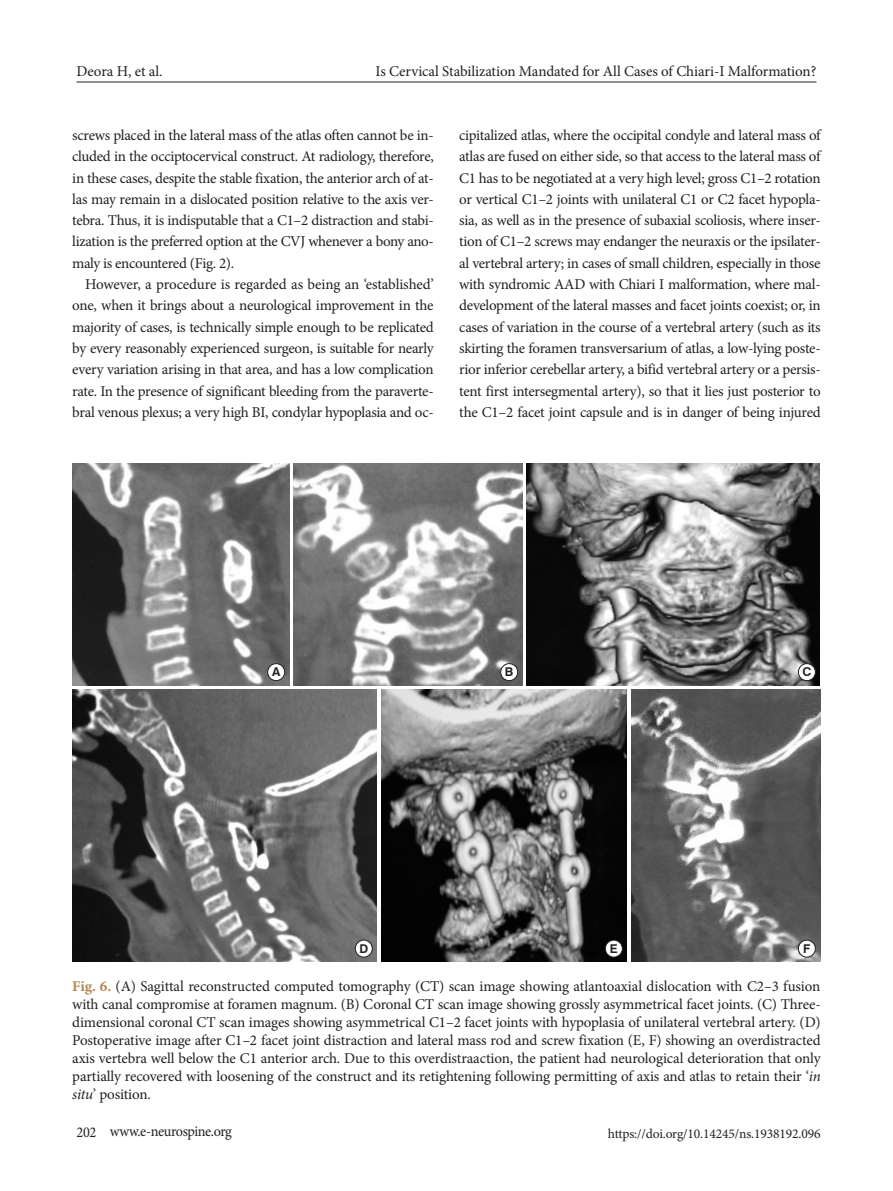
<style>
.page{position:relative;width:893px;height:1191px;background:#fff}
.page>*{position:absolute;margin:0;border:0;box-sizing:border-box;transform-origin:0 0}
.본문{font:15px/21.3px "Minion Pro";letter-spacing:-.02em;color:#231f20;text-align:justify}
.표그림캡션{font:15px/18px "Minion Pro";letter-spacing:-.01em;color:#231f20;text-align:justify}
.본문-2{font:15px "Minion Pro";letter-spacing:-.02em;color:#231f20;scale:.95 1}
.본문-3{font:15px "Minion Pro";color:#231f20}
.t1{font:13.5px "Minion Pro";letter-spacing:-.01em;color:#231f20}
.t2{font:700 12.15px "Swiss 721 BT";color:#231f20}
.s1{font-weight:700;color:#b28450}
.s2{font-style:italic}
</style>
<div class="page">
<hr style="left:77px;top:82px;width:739px;height:1px;background:#231f20">
<img style="left:631px;top:689px;width:190px;height:272px">
<img style="left:381px;top:689px;width:246px;height:272px">
<img style="left:72px;top:689px;width:305px;height:272px">
<img style="left:526px;top:464px;width:294px;height:221px">
<img style="left:293px;top:464px;width:229px;height:221px">
<img style="left:72px;top:464px;width:217px;height:221px">
<div style="left:268px;top:663px;width:17px;height:17px;background:#fff;border-radius:50%"></div>
<div style="left:267px;top:663px;width:18px;height:18px;border:1px solid #231f20;border-radius:50%"></div>
<div style="left:501px;top:663px;width:17px;height:17px;background:#fff;border-radius:50%"></div>
<div style="left:500px;top:663px;width:18px;height:18px;border:1px solid #231f20;border-radius:50%"></div>
<div style="left:798px;top:663px;width:17px;height:17px;background:#fff;border-radius:50%"></div>
<div style="left:798px;top:663px;width:18px;height:18px;border:1px solid #231f20;border-radius:50%"></div>
<div style="left:355px;top:940px;width:17px;height:17px;background:#fff;border-radius:50%"></div>
<div style="left:355px;top:940px;width:17px;height:17px;border:1px solid #231f20;border-radius:50%"></div>
<div style="left:605px;top:940px;width:17px;height:17px;background:#fff;border-radius:50%"></div>
<div style="left:605px;top:940px;width:17px;height:17px;border:1px solid #231f20;border-radius:50%"></div>
<div style="left:798px;top:940px;width:17px;height:17px;background:#fff;border-radius:50%"></div>
<div style="left:798px;top:940px;width:18px;height:17px;border:1px solid #231f20;border-radius:50%"></div>
<p class="본문-3" style="left:77px;top:61px;width:87px">Deora H, et al.</p>
<p class="본문" style="left:376px;top:61px;width:442px">Is Cervical Stabilization Mandated for All Cases of Chiari-I Malformation?</p>
<p class="본문" style="left:72px;top:125px;width:363px">screws placed in the lateral mass of the atlas often cannot be in&shy;cluded in the occiptocervical construct. At radiology, therefore, in these cases, despite the stable fixation, the anterior arch of at&shy;las may remain in a dislocated position relative to the axis ver&shy;tebra. Thus, it is indisputable that a C1–2 distraction and stabi&shy;lization is the preferred option at the CVJ whenever a bony ano&shy;maly is encountered (Fig. 2).</p>
<p class="본문" style="left:72px;top:274px;width:363px;text-indent:13px">However, a procedure is regarded as being an ‘established’ one, when it brings about a neurological improvement in the majority of cases, is technically simple enough to be replicated by every reasonably experienced surgeon, is suitable for nearly every variation arising in that area, and has a low complication rate. In the presence of significant bleeding from the paraverte&shy;bral venous plexus; a very high BI, condylar hypoplasia and oc-</p>
<p class="본문" style="left:459px;top:125px;width:363px">cipitalized atlas, where the occipital condyle and lateral mass of atlas are fused on either side, so that access to the lateral mass of C1 has to be negotiated at a very high level; gross C1–2 rotation or vertical C1–2 joints with unilateral C1 or C2 facet hypopla&shy;sia, as well as in the presence of subaxial scoliosis, where inser&shy;tion of C1–2 screws may endanger the neuraxis or the ipsilater&shy;al vertebral artery; in cases of small children, especially in those with syndromic AAD with Chiari I malformation, where mal&shy;development of the lateral masses and facet joints coexist; or, in cases of variation in the course of a vertebral artery (such as its skirting the foramen transversarium of atlas, a low-lying poste&shy;rior inferior cerebellar artery, a bifid vertebral artery or a persis&shy;tent first intersegmental artery), so that it lies just posterior to the C1–2 facet joint capsule and is in danger of being injured</p>
<p class="t2" style="left:272px;top:664px;width:10px">A</p>
<p class="t2" style="left:505px;top:664px;width:10px">B</p>
<p class="t2" style="left:802px;top:664px;width:10px">C</p>
<p class="t2" style="left:359px;top:941px;width:10px">D</p>
<p class="t2" style="left:610px;top:941px;width:9px">E</p>
<p class="t2" style="left:803px;top:941px;width:9px">F</p>
<p class="표그림캡션" style="left:72px;top:977px;width:750px"><span class="s1">Fig. 6.</span> (A) Sagittal reconstructed computed tomography (CT) scan image showing atlantoaxial dislocation with C2–3 fusion with canal compromise at foramen magnum. (B) Coronal CT scan image showing grossly asymmetrical facet joints. (C) Three&shy;dimensional coronal CT scan images showing asymmetrical C1–2 facet joints with hypoplasia of unilateral vertebral artery. (D)<br>Postoperative image after C1–2 facet joint distraction and lateral mass rod and screw fixation (E, F) showing an overdistracted axis vertebra well below the C1 anterior arch. Due to this overdistraaction, the patient had neurological deterioration that only partially recovered with loosening of the construct and its retightening following permitting of axis and atlas to retain their ‘<span class="s2">in situ</span>’ position.</p>
<p class="본문-2" style="left:77px;top:1121px;width:165px">202 www.e-neurospine.org</p>
<p class="t1" style="left:608px;top:1124px;width:214px">https://doi.org/10.14245/ns.1938192.096</p>
</div>
